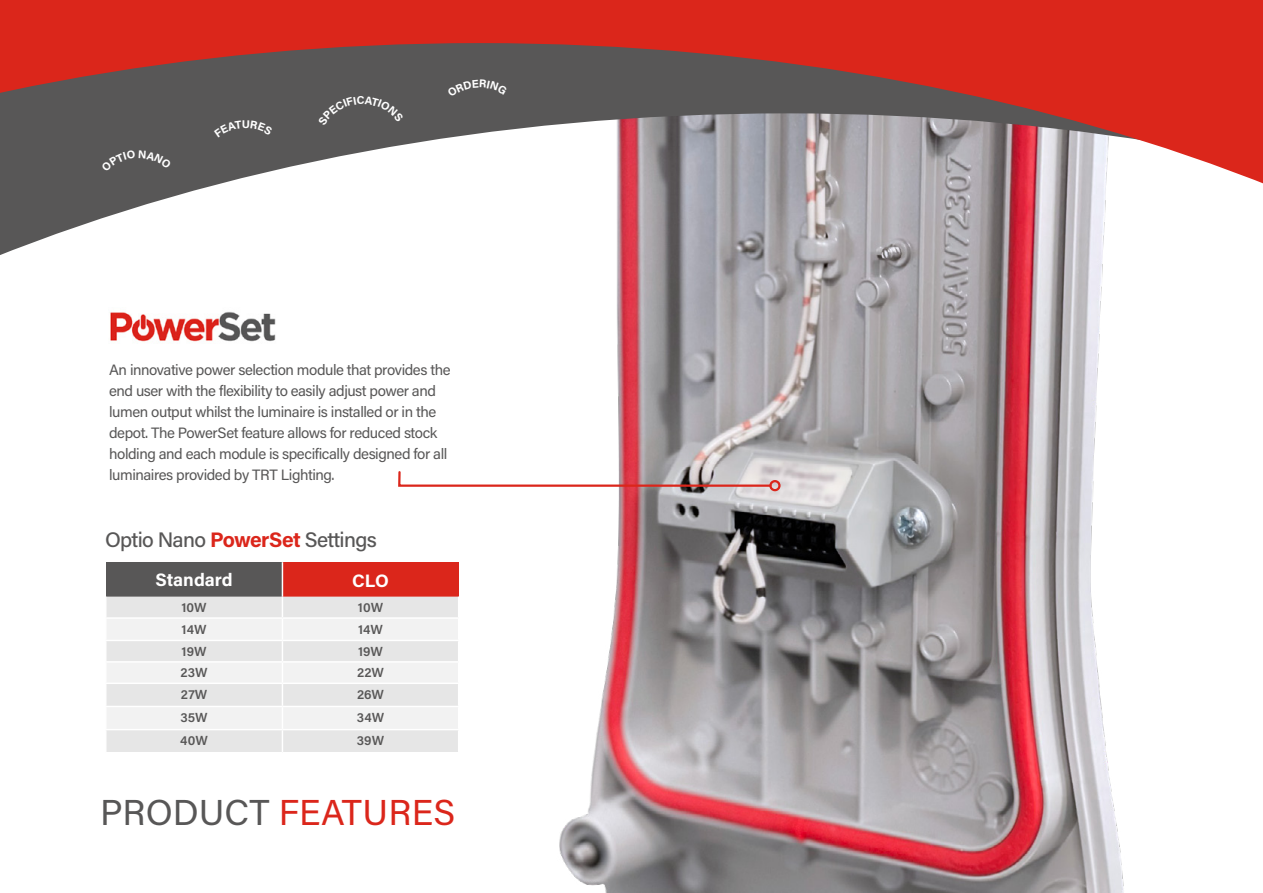
<style>
.page{position:relative;width:1263px;height:893px;background:#fff}
.page>*{position:absolute;margin:0;border:0;box-sizing:border-box;transform-origin:0 0}
.t1{font:36px "Acumin Pro";letter-spacing:.005em;color:#db261b}
.t2{font:500 21px "Acumin Pro";letter-spacing:-.03em;color:#585757}
.t3{font:700 18px "Acumin Pro";letter-spacing:-.005em;color:#fff}
.t4{font:15px/21px "Acumin Pro";letter-spacing:-.03em;color:#585757}
.t5{font:600 13.2px "Acumin Pro";color:#585757}
.s1{font-weight:700;color:#db261b}
.s2{color:#585757}
</style>
<div class="page">
<img style="left:559px;top:259px;width:565px;height:634px">
<svg style="left:398px;top:470px;width:375px;height:18px"></svg>
<div style="left:769px;top:480px;width:11px;height:11px;border:2px solid #db261b;border-radius:50%"></div>
<img style="left:110px;top:311px;width:166px;height:31px">
<div style="left:106px;top:562px;width:176px;height:35px;background:#585757"></div>
<div style="left:282px;top:562px;width:177px;height:35px;background:#db261b"></div>
<hr style="left:282px;top:562px;width:1px;height:35px;background:#fff">
<svg style="left:106px;top:597px;width:352px;height:155px"></svg>
<hr style="left:282px;top:729px;width:177px;height:1px;background:#fff">
<svg style="left:0;top:188px;width:1106px;height:71px"></svg>
<svg style="left:0;top:0;width:1263px;height:188px;background:#aa5c58"></svg>
<div style="left:101px;top:150px;width:71px;height:22px;background:#585757"></div>
<svg style="left:214px;top:120px;width:59px;height:17px"></svg>
<div style="left:318px;top:96px;width:86px;height:29px;background:#585757"></div>
<svg style="left:447px;top:79px;width:60px;height:18px"></svg>
<p class="t4" style="left:109px;top:359px;width:343px">An innovative power selection module that provides the end user with the flexibility to easily adjust power and lumen output whilst the luminaire is installed or in the depot. The PowerSet feature allows for reduced stock holding and each module is specifically designed for all luminaires provided by TRT Lighting.</p>
<h2 class="t2" style="left:105px;top:525px;width:273px">Optio Nano <span class="s1">PowerSet</span> Settings</h2>
<p class="t3" style="left:156px;top:567px;width:78px">Standard</p>
<p class="t3" style="left:352px;top:568px;width:38px">CLO</p>
<p class="t5" style="left:181px;top:598px;width:27px">10W</p>
<p class="t5" style="left:358px;top:598px;width:27px">10W</p>
<p class="t5" style="left:182px;top:620px;width:26px">14W</p>
<p class="t5" style="left:358px;top:620px;width:26px">14W</p>
<p class="t5" style="left:182px;top:642px;width:27px">19W</p>
<p class="t5" style="left:358px;top:642px;width:27px">19W</p>
<p class="t5" style="left:181px;top:664px;width:29px">23W</p>
<p class="t5" style="left:357px;top:664px;width:29px">22W</p>
<p class="t5" style="left:181px;top:685px;width:28px">27W</p>
<p class="t5" style="left:357px;top:685px;width:29px">26W</p>
<p class="t5" style="left:180px;top:708px;width:29px">35W</p>
<p class="t5" style="left:357px;top:708px;width:29px">34W</p>
<p class="t5" style="left:180px;top:731px;width:29px">40W</p>
<p class="t5" style="left:357px;top:731px;width:29px">39W</p>
<h1 class="t1" style="left:100px;top:787px;width:357px"><span class="s2">PRODUCT</span> FEATURES</h1>
</div>
